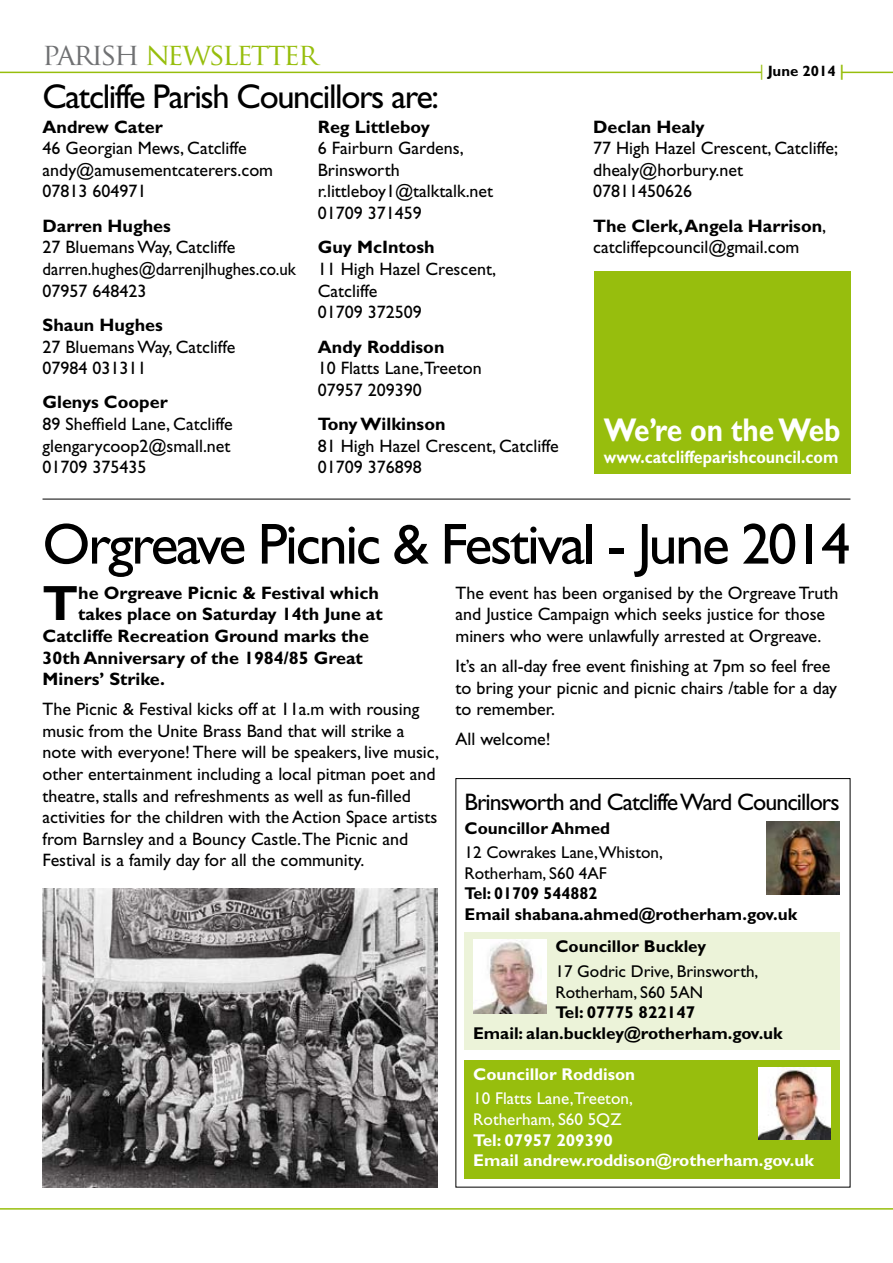
<style>
.page{position:relative;width:893px;height:1263px;background:#fff}
.page>*{position:absolute;margin:0;border:0;box-sizing:border-box;transform-origin:0 0}
.t1{font:58.05px "Gill Sans";letter-spacing:-.04em;color:#000}
.t2{font:700 49.65px "Gill Sans";color:#000}
.t3{font:34.5px "Gill Sans";letter-spacing:-.04em;color:#000}
.t4{font:700 33px "Gill Sans";color:#fff;scale:.85 1}
.t5{font:30px "Trajan Pro";letter-spacing:-.07em;color:#97be0d}
.t6{font:24px "Gill Sans";letter-spacing:-.04em;color:#000}
.t7{font:18px/21.6px "Gill Sans";color:#000}
.t8{font:700 18px "Gill Sans";color:#000}
.t9{font:700 18px "Gill Sans";color:#fff;scale:.89 1}
.t10{font:700 17.1px/20.5px "Gill Sans";color:#000;text-align:center}
.t11{font:17.1px/20.5px "Gill Sans";color:#000}
.t12{font:700 17.1px/20.5px "Gill Sans";color:#fff}
.t13{font:700 17.1px/20.5px "Gill Sans";color:#000;scale:.95 1}
.t14{font:17.1px/20.5px "Gill Sans";color:#fff}
.t15{font:700 15px "Gill Sans";color:#000}
.s1{color:#707173}
.s2{font-weight:400;color:#97be0d}
.s3{color:#97be0d}
.s4{font-weight:700}
</style>
<div class="page">
<div style="left:594px;top:271px;width:256px;height:203px;background:#97be0d"></div>
<hr style="left:0;top:1208px;width:893px;height:1px;background:#97be0d">
<hr style="left:842px;top:72px;width:51px;height:1px;background:#97be0d">
<hr style="left:0;top:72px;width:761px;height:1px;background:#97be0d">
<div style="left:464px;top:932px;width:376px;height:117px;background:#ecf3d9"></div>
<div style="left:464px;top:1060px;width:376px;height:118px;background:#97be0d"></div>
<img style="left:766px;top:821px;width:74px;height:74px">
<img style="left:473px;top:940px;width:74px;height:74px">
<img style="left:758px;top:1067px;width:73px;height:72px">
<img style="left:43px;top:889px;width:394px;height:298px">
<hr style="left:43px;top:499px;width:807px;height:1px;background:#000">
<h3 class="t5" style="left:43px;top:35px;width:277px"><span class="s1">PARISH</span> NEWSLETTER</h3>
<h3 class="t3" style="left:43px;top:77px;width:398px">Catcliffe Parish Councillors are:</h3>
<p class="t8" style="left:43px;top:116px;width:122px">Andrew Cater</p>
<p class="t7" style="left:43px;top:137px;width:232px">46 Georgian Mews, Catcliffe andy@amusementcaterers.com<br>07813 604971</p>
<p class="t8" style="left:43px;top:215px;width:130px">Darren Hughes</p>
<p class="t7" style="left:43px;top:237px;width:255px">27 Bluemans Way, Catcliffe darren.hughes@darrenjlhughes.co.uk<br>07957 648423</p>
<p class="t8" style="left:43px;top:314px;width:122px">Shaun Hughes</p>
<p class="t7" style="left:43px;top:336px;width:194px">27 Bluemans Way, Catcliffe<br>07984 031311</p>
<p class="t8" style="left:43px;top:392px;width:127px">Glenys Cooper</p>
<p class="t7" style="left:43px;top:413px;width:192px">89 Sheffield Lane, Catcliffe glengarycoop2@small.net<br>01709 375435</p>
<p class="t8" style="left:318px;top:116px;width:113px">Reg Littleboy</p>
<p class="t7" style="left:318px;top:137px;width:177px">6 Fairburn Gardens,<br>Brinsworth r.littleboy1@talktalk.net<br>01709 371459</p>
<p class="t8" style="left:318px;top:237px;width:118px">Guy McIntosh</p>
<p class="t7" style="left:318px;top:258px;width:180px">11 High Hazel Crescent,<br>Catcliffe<br>01709 372509</p>
<p class="t8" style="left:318px;top:336px;width:128px">Andy Roddison</p>
<p class="t7" style="left:318px;top:357px;width:165px">10 Flatts Lane,Treeton<br>07957 209390</p>
<p class="t8" style="left:318px;top:413px;width:129px">Tony Wilkinson</p>
<p class="t7" style="left:318px;top:435px;width:242px">81 High Hazel Crescent, Catcliffe<br>01709 376898</p>
<p class="t15" style="left:760px;top:62px;width:86px"><span class="s2">|</span> June 2014 <span class="s3">|</span></p>
<p class="t8" style="left:593px;top:116px;width:113px">Declan Healy</p>
<p class="t7" style="left:593px;top:137px;width:246px">77 High Hazel Crescent, Catcliffe; dhealy@horbury.net<br>07811450626</p>
<p class="t7" style="left:593px;top:215px;width:234px"><span class="s4">The Clerk, Angela Harrison</span>, catcliffepcouncil@gmail.com</p>
<h3 class="t4" style="left:604px;top:410px;width:280px">We’re on the Web</h3>
<p class="t9" style="left:604px;top:446px;width:265px">www.catcliffeparishcouncil.com</p>
<h1 class="t1" style="left:43px;top:511px;width:809px">Orgreave Picnic &amp; Festival - June 2014</h1>
<h2 class="t2" style="left:43px;top:574px;width:37px">T</h2>
<p class="t8" style="left:78px;top:582px;width:302px">he Orgreave Picnic &amp; Festival which</p>
<p class="t8" style="left:78px;top:604px;width:306px">takes place on Saturday 14th June at</p>
<p class="t8" style="left:43px;top:625px;width:328px">Catcliffe Recreation Ground marks the</p>
<p class="t8" style="left:43px;top:647px;width:322px">30th Anniversary of the 1984/85 Great</p>
<p class="t8" style="left:43px;top:668px;width:124px">Miners’ Strike.</p>
<p class="t7" style="left:43px;top:698px;width:398px">The Picnic &amp; Festival kicks off at 11a.m with rousing music from the Unite Brass Band that will strike a note with everyone! There will be speakers, live music, other entertainment including a local pitman poet and theatre, stalls and refreshments as well as fun-filled activities for the children with the Action Space artists from Barnsley and a Bouncy Castle.The Picnic and Festival is a family day for all the community.</p>
<p class="t7" style="left:455px;top:582px;width:385px">The event has been organised by the Orgreave Truth and Justice Campaign which seeks justice for those miners who were unlawfully arrested at Orgreave.</p>
<p class="t7" style="left:455px;top:655px;width:383px">It’s an all-day free event finishing at 7pm so feel free to bring your picnic and picnic chairs /table for a day to remember.</p>
<p class="t7" style="left:455px;top:728px;width:97px">All welcome!</p>
<h3 class="t6" style="left:464px;top:788px;width:377px">Brinsworth and Catcliffe Ward Councillors</h3>
<p class="t10" style="left:464px;top:818px;width:147px">Councillor Ahmed</p>
<p class="t11" style="left:464px;top:842px;width:200px">12 Cowrakes Lane,Whiston,<br>Rotherham, S60 4AF</p>
<p class="t13" style="left:464px;top:883px;width:352px">Tel: 01709 544882<br>Email shabana.ahmed@rotherham.gov.uk</p>
<p class="t10" style="left:555px;top:936px;width:152px">Councillor Buckley</p>
<p class="t11" style="left:555px;top:961px;width:204px">17 Godric Drive, Brinsworth,<br>Rotherham, S60 5AN</p>
<p class="t10" style="left:473px;top:1002px;width:311px">Tel: 07775 822147<br>Email: alan.buckley@rotherham.gov.uk</p>
<p class="t12" style="left:473px;top:1064px;width:163px">Councillor Roddison</p>
<p class="t14" style="left:473px;top:1088px;width:161px">10 Flatts Lane,Treeton,<br>Rotherham, S60 5QZ</p>
<p class="t12" style="left:473px;top:1129px;width:342px">Tel: 07957 209390<br>Email andrew.roddison@rotherham.gov.uk</p>
</div>
